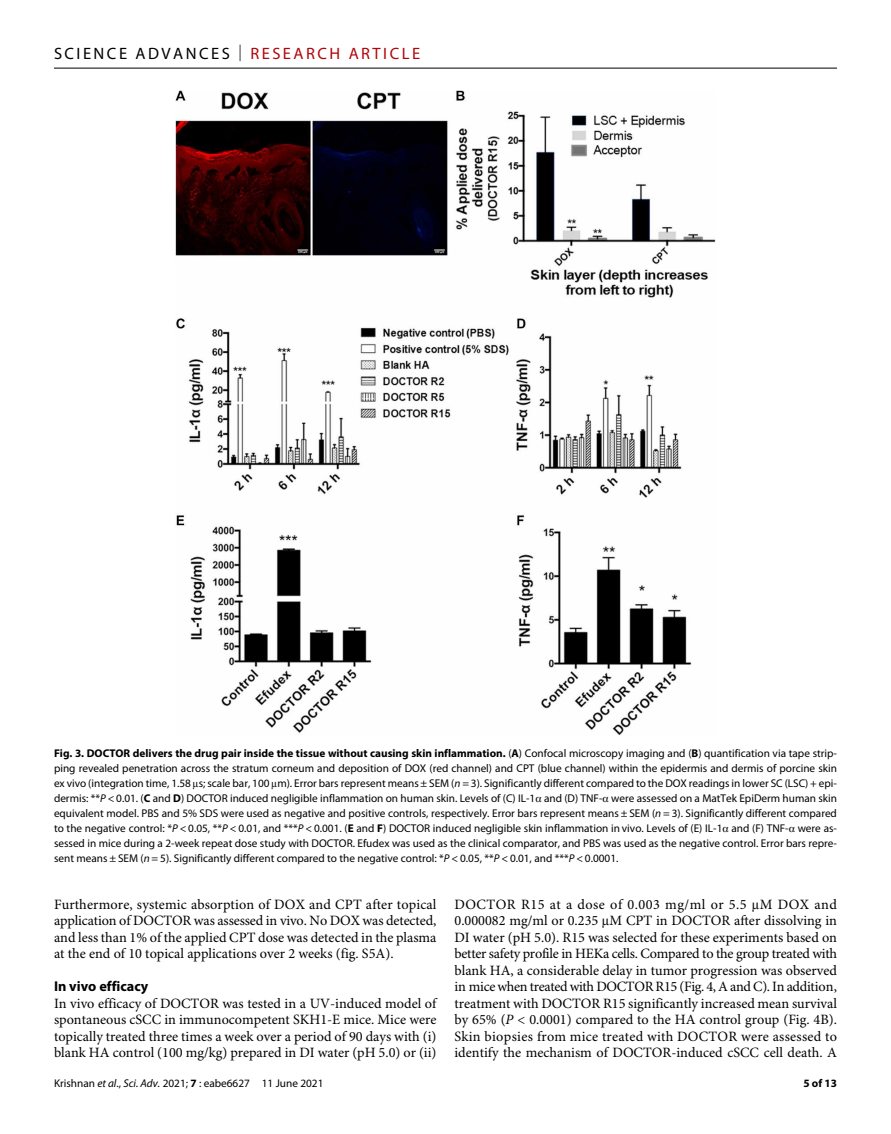
<style>
.page{position:relative;width:891px;height:1134px;background:#fff}
.page>*{position:absolute;margin:0;border:0;box-sizing:border-box;transform-origin:0 0}
.t1{font:16.5px "Myriad Pro";letter-spacing:.15em;color:#000}
.t2{font:14.25px/16.5px "Minion Pro";color:#000;text-align:justify}
.t3{font:700 14.25px "Myriad Pro";color:#000}
.t4{font:11.25px/15px "Myriad Pro";color:#000;text-align:justify}
.t5{font:700 11.25px "Myriad Pro";color:#000}
.s1{font-weight:300}
.s2{color:#b10508}
.s3{font-weight:700}
.s4{font-style:italic}
</style>
<div class="page">
<hr style="left:54px;top:68px;width:783px;height:1px;background:#000">
<img style="left:176px;top:90px;width:540px;height:645px">
<h1 class="t1" style="left:54px;top:40px;width:368px">SCIENCE ADVANCES <span class="s1">|</span> <span class="s2">RESEARCH ARTICLE</span></h1>
<p class="t4" style="left:54px;top:746px;width:785px"><span class="s3">Fig. 3. DOCTOR delivers the drug pair inside the tissue without causing skin inflammation.</span> (<span class="s3">A</span>) Confocal microscopy imaging and (<span class="s3">B</span>) quantification via tape strip&shy;ping revealed penetration across the stratum corneum and deposition of DOX (red channel) and CPT (blue channel) within the epidermis and dermis of porcine skin ex vivo (integration time, 1.58 s; scale bar, 100 m). Error bars represent means ± SEM (<span class="s4">n</span> = 3). Significantly different compared to the DOX readings in lower SC (LSC) + epi&shy;dermis: **<span class="s4">P</span> &lt; 0.01. (<span class="s3">C</span> and <span class="s3">D</span>) DOCTOR induced negligible inflammation on human skin. Levels of (C) IL-1 and (D) TNF- were assessed on a MatTek EpiDerm human skin equivalent model. PBS and 5% SDS were used as negative and positive controls, respectively. Error bars represent means ± SEM (<span class="s4">n</span> = 3). Significantly different compared to the negative control: *<span class="s4">P</span> &lt; 0.05, **<span class="s4">P</span> &lt; 0.01, and ***<span class="s4">P</span> &lt; 0.001. (<span class="s3">E</span> and <span class="s3">F</span>) DOCTOR induced negligible skin inflammation in vivo. Levels of (E) IL-1 and (F) TNF- were as&shy;sessed in mice during a 2-week repeat dose study with DOCTOR. Efudex was used as the clinical comparator, and PBS was used as the negative control. Error bars repre&shy;sent means ± SEM (<span class="s4">n</span> = 5). Significantly different compared to the negative control: *<span class="s4">P</span> &lt; 0.05, **<span class="s4">P</span> &lt; 0.01, and ***<span class="s4">P</span> &lt; 0.0001.</p>
<p class="t2" style="left:54px;top:897px;width:384px">Furthermore, systemic absorption of DOX and CPT after topical application of DOCTOR was assessed in vivo. No DOX was detected, and less than 1% of the applied CPT dose was detected in the plasma at the end of 10 topical applications over 2 weeks (fig. S5A).</p>
<p class="t3" style="left:54px;top:975px;width:96px">In vivo efficacy</p>
<p class="t2" style="left:54px;top:996px;width:384px">In vivo efficacy of DOCTOR was tested in a UV-induced model of spontaneous cSCC in immunocompetent SKH1-E mice. Mice were topically treated three times a week over a period of 90 days with (i) blank HA control (100 mg/kg) prepared in DI water (pH 5.0) or (ii)</p>
<p class="t4" style="left:54px;top:1076px;width:271px">Krishnan <span class="s4">et al</span>., <span class="s4">Sci. Adv.</span> 2021; <span class="s3">7</span> : eabe6627 11 June 2021</p>
<p class="t2" style="left:454px;top:897px;width:384px">DOCTOR R15 at a dose of 0.003 mg/ml or 5.5 M DOX and 0.000082 mg/ml or 0.235 M CPT in DOCTOR after dissolving in DI water (pH 5.0). R15 was selected for these experiments based on better safety profile in HEKa cells. Compared to the group treated with blank HA, a considerable delay in tumor progression was observed in mice when treated with DOCTOR R15 (Fig. 4, A and C). In addition, treatment with DOCTOR R15 significantly increased mean survival by 65% (<span class="s4">P</span> &lt; 0.0001) compared to the HA control group (Fig. 4B).<br>Skin biopsies from mice treated with DOCTOR were assessed to identify the mechanism of DOCTOR-induced cSCC cell death. A</p>
<p class="t5" style="left:803px;top:1074px;width:35px">5 of 13</p>
</div>
